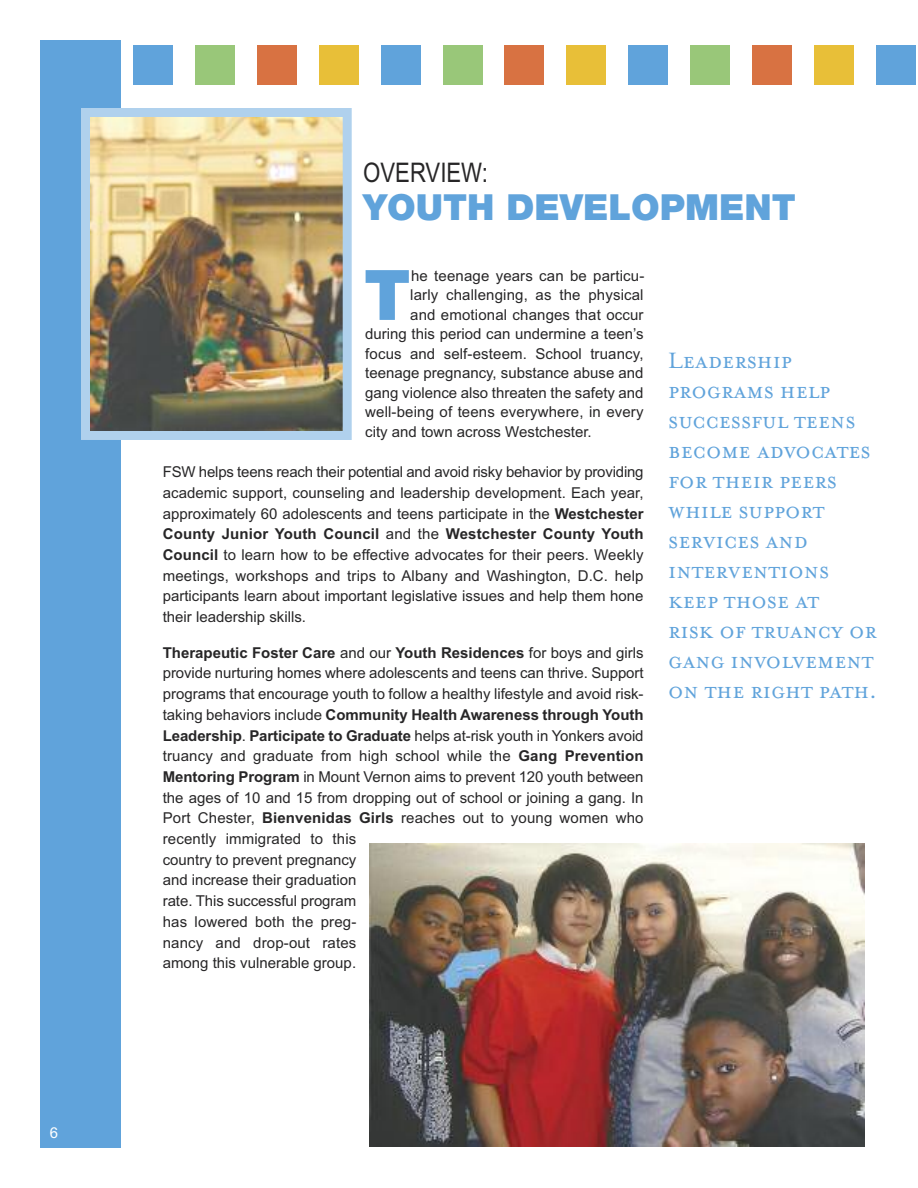
<style>
.page{position:relative;width:918px;height:1188px;background:#fff}
.page>*{position:absolute;margin:0;border:0;box-sizing:border-box;transform-origin:0 0}
.t1{font:900 69.75px "Helvetica Neue";color:#60a3db}
.t2{font:54px "Zapf Dingbats";color:#60a3db}
.t3{font:900 36px "Helvetica Neue";color:#60a3db}
.t4{font:27px "Arial Narrow";color:#272627}
.t5{font:25.5px/30px "Mrs Eaves Small Caps";color:#60a3db}
.t6{font:15px/20.7px "Arial";color:#272627;text-align:justify}
.t7{font:15px "Arial";color:#fff}
.s1{color:#99c779}
.s2{color:#d87242}
.s3{color:#e8bf38}
.s4{font-weight:700}
</style>
<div class="page">
<div style="left:40px;top:40px;width:82px;height:1108px;background:#60a3db"></div>
<img style="left:91px;top:118px;width:251px;height:312px">
<div style="left:81px;top:108px;width:271px;height:332px;border:9px solid #b0d1ed"></div>
<img style="left:370px;top:844px;width:494px;height:302px">
<p class="t7" style="left:50px;top:1124px;width:10px">6</p>
<h2 class="t2" style="left:133px;top:28px;width:785px">■<span class="s1">■</span><span class="s2">■</span><span class="s3">■</span>■<span class="s1">■</span><span class="s2">■</span><span class="s3">■</span>■<span class="s1">■</span><span class="s2">■</span><span class="s3">■</span>■</h2>
<h3 class="t4" style="left:363px;top:157px;width:126px">OVERVIEW:</h3>
<h3 class="t3" style="left:363px;top:194px;width:434px">YOUTH DEVELOPMENT</h3>
<h1 class="t1" style="left:364px;top:270px;width:48px">T</h1>
<p class="t6" style="left:411px;top:265px;width:235px">he teenage years can be particu-</p>
<p class="t6" style="left:410px;top:285px;width:235px">larly challenging, as the physical</p>
<p class="t6" style="left:410px;top:304px;width:235px">and emotional changes that occur</p>
<p class="t6" style="left:365px;top:324px;width:280px">during this period can undermine a teen’s</p>
<p class="t6" style="left:365px;top:343px;width:280px">focus and self-esteem. School truancy,</p>
<p class="t6" style="left:365px;top:363px;width:280px">teenage pregnancy, substance abuse and</p>
<p class="t6" style="left:365px;top:382px;width:280px">gang violence also threaten the safety and</p>
<p class="t6" style="left:365px;top:402px;width:280px">well-being of teens everywhere, in every</p>
<p class="t6" style="left:365px;top:421px;width:228px">city and town across Westchester.</p>
<p class="t6" style="left:163px;top:462px;width:482px">FSW helps teens reach their potential and avoid risky behavior by providing academic support, counseling and leadership development. Each year, approximately 60 adolescents and teens participate in the <span class="s4">Westchester County Junior Youth Council</span> and the <span class="s4">Westchester County Youth Council</span> to learn how to be effective advocates for their peers. Weekly meetings, workshops and trips to Albany and Washington, D.C. help participants learn about important legislative issues and help them hone their leadership skills.</p>
<p class="t6" style="left:163px;top:642px;width:482px;text-align:left"><span class="s4">Therapeutic Foster Care</span> and our <span class="s4">Youth Residences</span> for boys and girls provide nurturing homes where adolescents and teens can thrive. Support programs that encourage youth to follow a healthy lifestyle and avoid risk&shy;taking behaviors include <span class="s4">Community Health Awareness through Youth Leadership</span>. <span class="s4">Participate to Graduate</span> helps at-risk youth in Yonkers avoid truancy and graduate from high school while the <span class="s4">Gang Prevention Mentoring Program</span> in Mount Vernon aims to prevent 120 youth between the ages of 10 and 15 from dropping out of school or joining a gang. In Port Chester, <span class="s4">Bienvenidas Girls</span> reaches out to young women who recently immigrated to this<br>country to prevent pregnancy<br>and increase their graduation<br>rate. This successful program<br>has lowered both the preg-<br>nancy and drop-out rates<br>among this vulnerable group.</p>
<h3 class="t5" style="left:668px;top:344px;width:211px">Leadership programs help successful teens become advocates for their peers while support services and interventions keep those at<br>risk of truancy or gang involvement on the right path.</h3>
</div>
